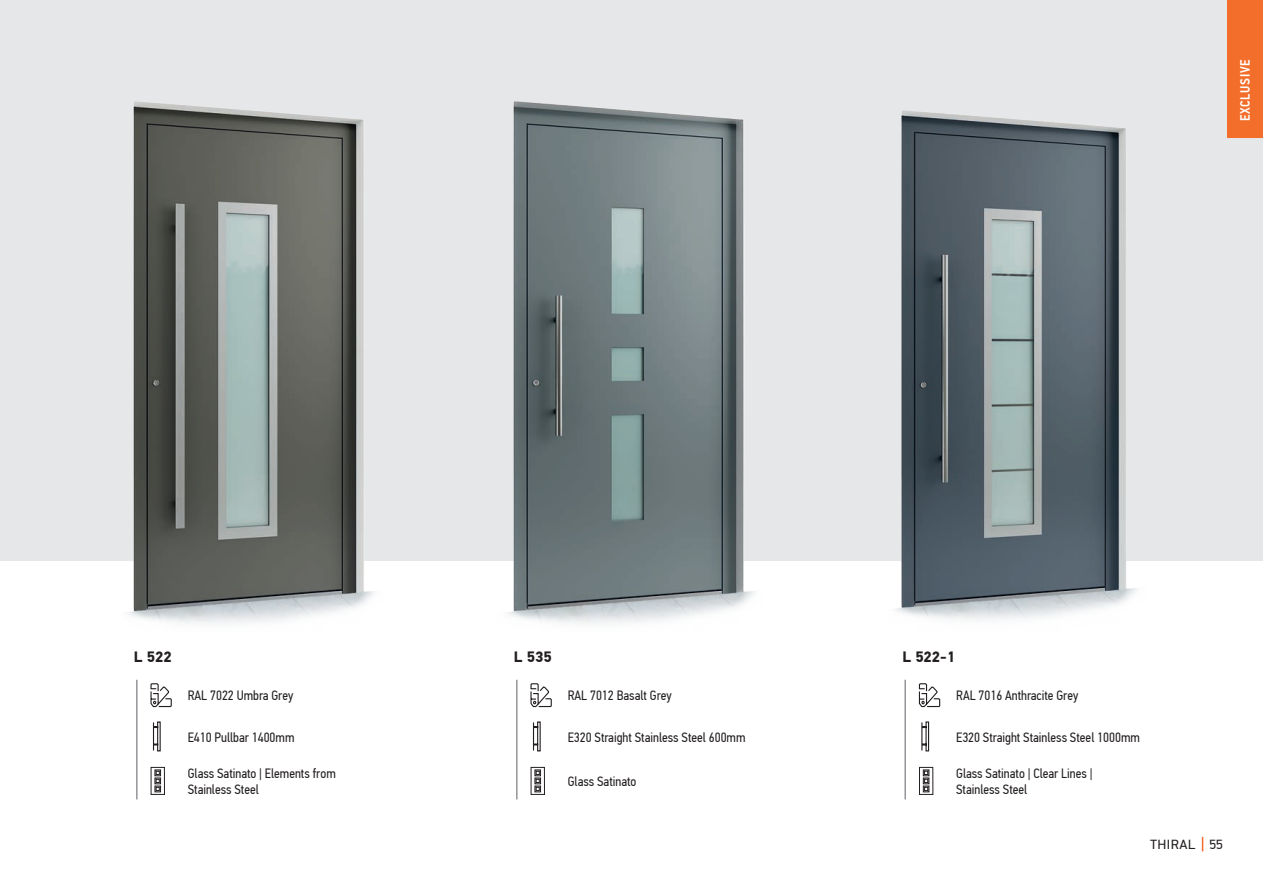
<style>
.page{position:relative;width:1263px;height:893px;background:#fff}
.page>*{position:absolute;margin:0;border:0;box-sizing:border-box;transform-origin:0 0}
.t1{font:700 15px "PF Din Text Pro";color:#231f20}
.t2{font:13.5px/16.5px "PF Din Text Cond Pro";color:#231f20}
.t3{font:500 13.5px "PF Din Text Cond Pro";letter-spacing:.05em;color:#fff}
.t4{font:13.5px "PF Din Display Pro";letter-spacing:.05em;color:#231f20}
</style>
<div class="page">
<svg style="left:1202px;top:837px;width:1px;height:14px"></svg>
<div style="left:0;top:0;width:1263px;height:561px;background:#e6e7e9"></div>
<div style="left:1227px;top:0;width:36px;height:138px;background:#f36e2a"></div>
<img style="left:895px;top:110px;width:242px;height:510px">
<img style="left:128px;top:101px;width:247px;height:523px">
<img style="left:508px;top:101px;width:247px;height:523px">
<svg style="left:150px;top:683px;width:22px;height:25px"></svg>
<svg style="left:150px;top:766px;width:15px;height:29px"></svg>
<svg style="left:153px;top:722px;width:5px;height:28px"></svg>
<hr style="left:136px;top:680px;width:2px;height:119px;background:#939598">
<svg style="left:530px;top:683px;width:22px;height:25px"></svg>
<svg style="left:530px;top:766px;width:15px;height:29px"></svg>
<svg style="left:533px;top:722px;width:5px;height:28px"></svg>
<hr style="left:516px;top:680px;width:2px;height:119px;background:#939598">
<svg style="left:918px;top:683px;width:23px;height:25px"></svg>
<svg style="left:919px;top:766px;width:15px;height:29px"></svg>
<div style="left:925px;top:721px;width:4px;height:30px;border:1px solid #231f20"></div>
<svg style="left:921px;top:722px;width:6px;height:28px"></svg>
<hr style="left:904px;top:680px;width:2px;height:119px;background:#939598">
<p class="t3" style="left:1237px;top:121px;width:63px;rotate:-90deg">EXCLUSIVE</p>
<p class="t1" style="left:134px;top:647px;width:39px">L 522</p>
<p class="t2" style="left:188px;top:687px;width:107px">RAL 7022 Umbra Grey</p>
<p class="t2" style="left:188px;top:729px;width:108px">E410 Pullbar 1400mm</p>
<p class="t2" style="left:188px;top:765px;width:150px">Glass Satinato | Elements from<br>Stainless Steel</p>
<p class="t1" style="left:514px;top:647px;width:39px">L 535</p>
<p class="t2" style="left:568px;top:687px;width:106px">RAL 7012 Basalt Grey</p>
<p class="t2" style="left:568px;top:729px;width:179px">E320 Straight Stainless Steel 600mm</p>
<p class="t2" style="left:568px;top:773px;width:70px">Glass Satinato</p>
<p class="t1" style="left:902px;top:647px;width:54px">L 522-1</p>
<p class="t2" style="left:956px;top:687px;width:124px">RAL 7016 Anthracite Grey</p>
<p class="t2" style="left:956px;top:729px;width:185px">E320 Straight Stainless Steel 1000mm</p>
<p class="t2" style="left:956px;top:765px;width:138px">Glass Satinato | Clear Lines |<br>Stainless Steel</p>
<p class="t4" style="left:1150px;top:837px;width:74px">THIRAL 55</p>
</div>
